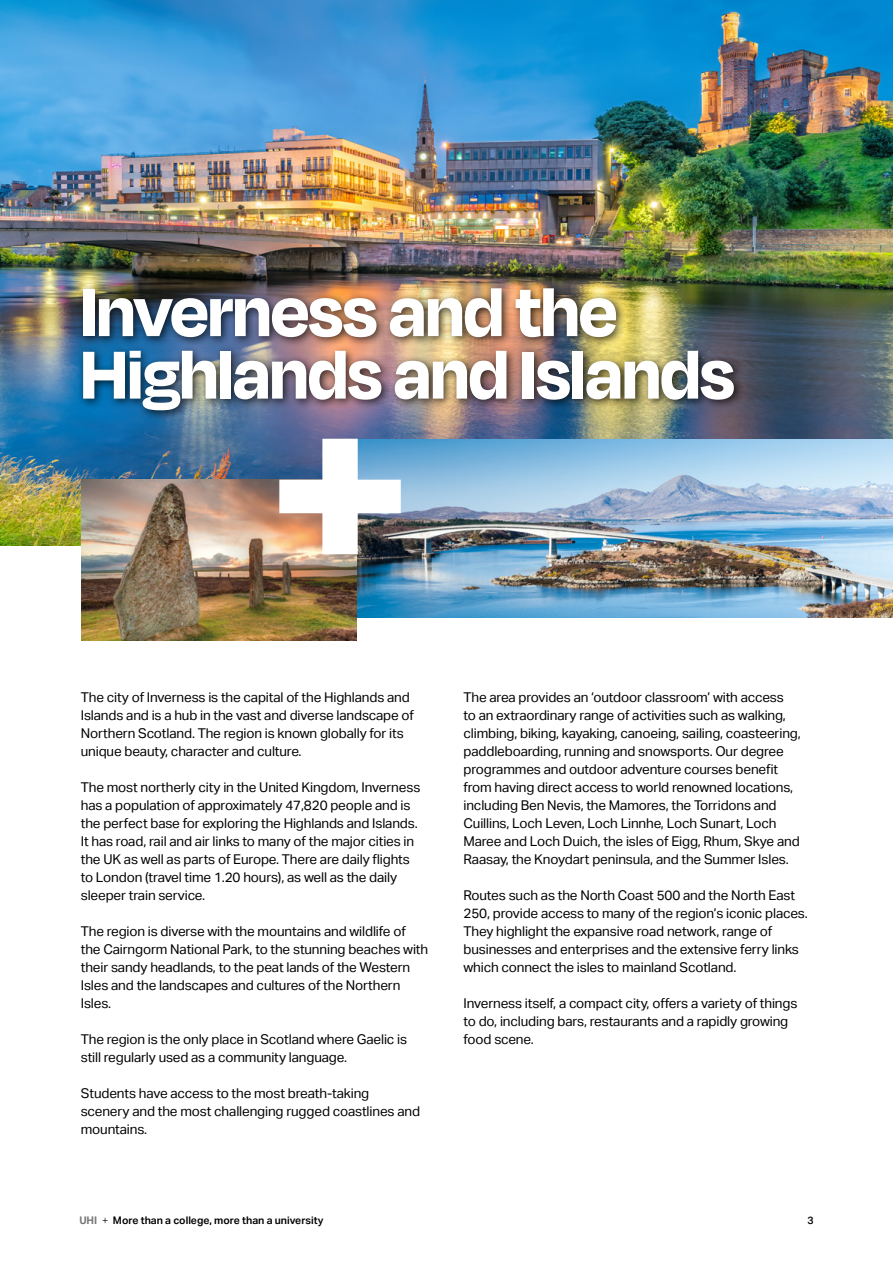
<style>
.page{position:relative;width:893px;height:1263px;background:#fff}
.page>*{position:absolute;margin:0;border:0;box-sizing:border-box;transform-origin:0 0}
.t1{font:700 78px/62.6px "Degular Display";color:#fff}
.t2{font:13.5px/18px "Aktiv Grotesk";letter-spacing:-.01em;color:#000}
.t3{font:600 10.5px "Aktiv Grotesk";color:#000}
.t4{font:500 10.5px "Aktiv Grotesk";color:#000}
.s1{font-weight:700;color:#767676}
.s2{font-weight:300}
</style>
<div class="page">
<img style="left:0;top:0;width:893px;height:545px">
<div style="left:78px;top:283px;width:667px;height:138px;background:#000;opacity:.75"></div>
<img style="left:357px;top:439px;width:536px;height:179px">
<img style="left:81px;top:479px;width:276px;height:161px">
<svg style="left:279px;top:439px;width:122px;height:115px"></svg>
<h1 class="t1" style="left:81px;top:278px;width:655px">Inverness and the<br>Highlands and Islands</h1>
<p class="t2" style="left:81px;top:688px;width:335px">The city of Inverness is the capital of the Highlands and Islands and is a hub in the vast and diverse landscape of Northern Scotland. The region is known globally for its unique beauty, character and culture.</p>
<p class="t2" style="left:81px;top:778px;width:341px">The most northerly city in the United Kingdom, Inverness has a population of approximately 47,820 people and is the perfect base for exploring the Highlands and Islands.<br>It has road, rail and air links to many of the major cities in the UK as well as parts of Europe. There are daily flights to London (travel time 1.20 hours), as well as the daily sleeper train service.</p>
<p class="t2" style="left:81px;top:922px;width:349px">The region is diverse with the mountains and wildlife of the Cairngorm National Park, to the stunning beaches with their sandy headlands, to the peat lands of the Western Isles and the landscapes and cultures of the Northern Isles.</p>
<p class="t2" style="left:81px;top:1030px;width:328px">The region is the only place in Scotland where Gaelic is still regularly used as a community language.</p>
<p class="t2" style="left:81px;top:1084px;width:341px">Students have access to the most breath-taking scenery and the most challenging rugged coastlines and mountains.</p>
<p class="t2" style="left:463px;top:688px;width:339px">The area provides an ‘outdoor classroom’ with access<br>to an extraordinary range of activities such as walking, climbing, biking, kayaking, canoeing, sailing, coasteering, paddleboarding, running and snowsports. Our degree programmes and outdoor adventure courses benefit from having direct access to world renowned locations, including Ben Nevis, the Mamores, the Torridons and Cuillins, Loch Leven, Loch Linnhe, Loch Sunart, Loch Maree and Loch Duich, the isles of Eigg, Rhum, Skye and Raasay, the Knoydart peninsula, and the Summer Isles.</p>
<p class="t2" style="left:463px;top:886px;width:346px">Routes such as the North Coast 500 and the North East 250, provide access to many of the region’s iconic places.<br>They highlight the expansive road network, range of businesses and enterprises and the extensive ferry links which connect the isles to mainland Scotland.</p>
<p class="t2" style="left:463px;top:994px;width:335px">Inverness itself, a compact city, offers a variety of things to do, including bars, restaurants and a rapidly growing food scene.</p>
<p class="t3" style="left:79px;top:1214px;width:246px"><span class="s1">UHI</span> <span class="s2">+</span> More than a college, more than a university</p>
<p class="t4" style="left:807px;top:1214px;width:8px">3</p>
</div>
